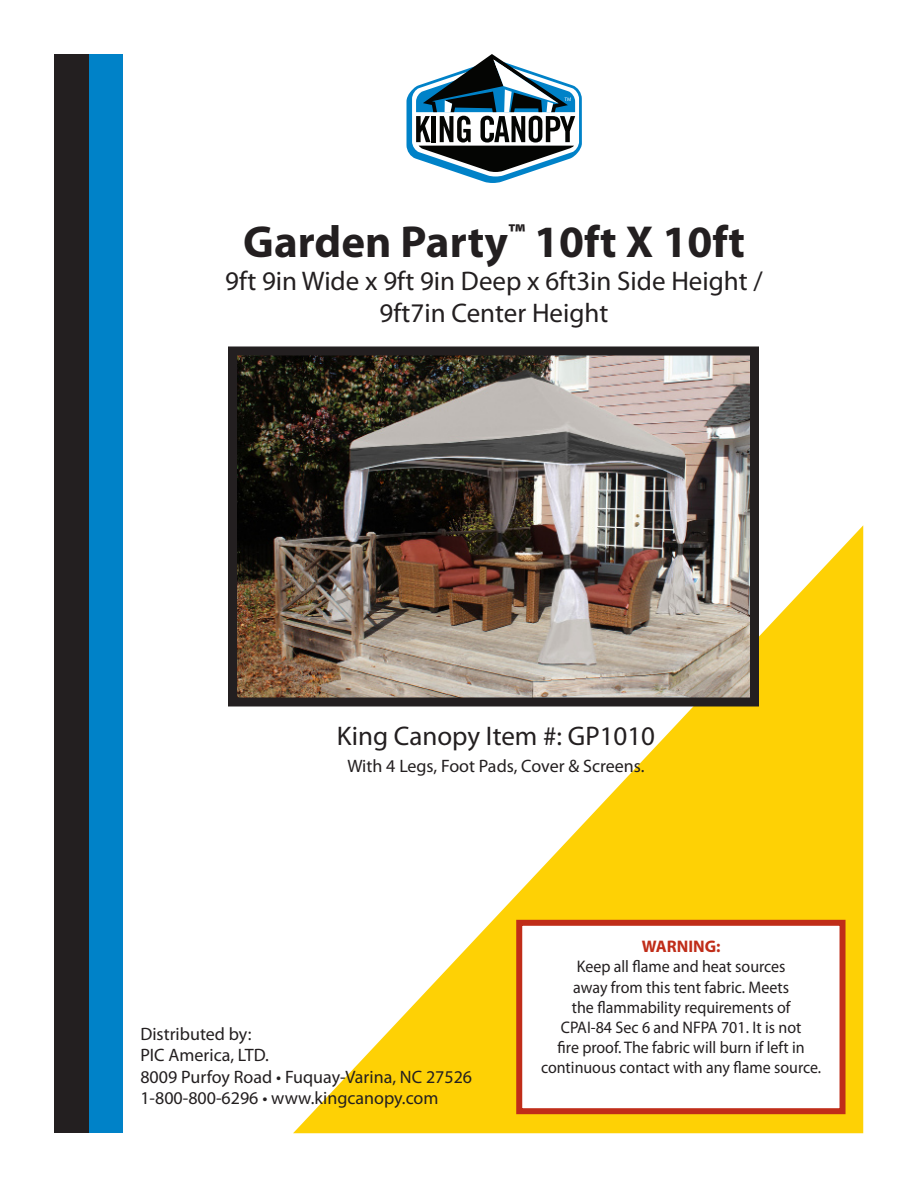
<style>
.page{position:relative;width:918px;height:1188px;background:#fff}
.page>*{position:absolute;margin:0;border:0;box-sizing:border-box;transform-origin:0 0}
.t1{font:700 45px "Myriad Pro";color:#231f20}
.t2{font:27px "Myriad Pro";color:#231f20}
.t3{font:18px "Myriad Pro";color:#231f20}
.t4{font:16.8px/20.1px "Myriad Pro";color:#231f20;text-align:center;scale:.95 1}
.t5{font:700 16.8px "Myriad Pro";color:#c02d19}
</style>
<div class="page">
<svg style="left:293px;top:525px;width:570px;height:608px;fill:#fed105"></svg>
<img style="left:238px;top:356px;width:511px;height:340px">
<div style="left:228px;top:346px;width:531px;height:360px;border:9px solid #231f20"></div>
<div style="left:88px;top:54px;width:34px;height:1078px;background:#0082c8"></div>
<div style="left:54px;top:54px;width:34px;height:1078px;background:#231f20"></div>
<div style="left:516px;top:920px;width:330px;height:194px;background:#fff;border:6px solid #c02d19"></div>
<svg style="left:407px;top:54px;width:175px;height:129px"></svg>
<p class="t1" style="left:243px;top:213px;width:503px">Garden Party<sup>™</sup> 10ft X 10ft</p>
<p class="t2" style="left:225px;top:264px;width:539px">9ft 9in Wide x 9ft 9in Deep x 6ft3in Side Height /</p>
<p class="t2" style="left:380px;top:296px;width:230px">9ft7in Center Height</p>
<p class="t2" style="left:337px;top:719px;width:320px">King Canopy Item #: GP1010</p>
<p class="t3" style="left:347px;top:755px;width:299px">With 4 Legs, Foot Pads, Cover &amp; Screens.</p>
<p class="t3" style="left:140px;top:1022px;width:113px">Distributed by:</p>
<p class="t3" style="left:140px;top:1044px;width:130px">PIC America, LTD.</p>
<p class="t3" style="left:140px;top:1066px;width:333px">8009 Purfoy Road • Fuquay-Varina, NC 27526</p>
<p class="t3" style="left:140px;top:1087px;width:300px">1-800-800-6296 • www.kingcanopy.com</p>
<p class="t5" style="left:642px;top:936px;width:80px">WARNING:</p>
<p class="t4" style="left:541px;top:956px;width:296px">Keep all flame and heat sources<br>away from this tent fabric. Meets<br>the flammability requirements of<br>CPAI-84 Sec 6 and NFPA 701. It is not<br>fire proof. The fabric will burn if left in continuous contact with any flame source.</p>
</div>
